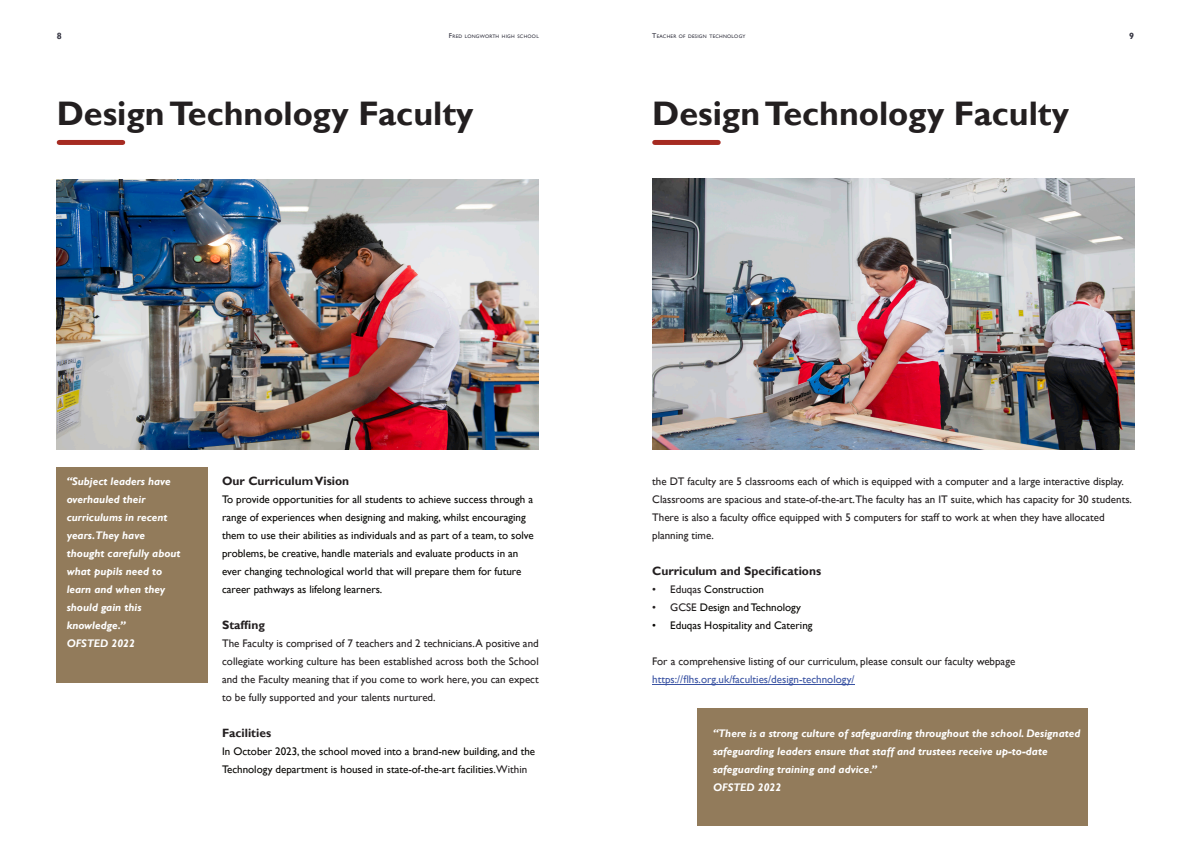
<style>
.page{position:relative;width:1191px;height:842px;background:#fff}
.page>*{position:absolute;margin:0;border:0;box-sizing:border-box;transform-origin:0 0}
.t1{font:700 34px "Gill Sans";color:#231f20}
.t2{font:700 12px "Gill Sans";color:#231f20}
.t3{font:11px/18px "Gill Sans";color:#231f20;text-align:justify}
.t4{font:11px/18px "Gill Sans";color:#080704}
.t5{font:italic 700 11px/18px "Gill Sans";color:#fff}
.t6{font:11px "Gill Sans";color:#3a53a3}
.t7{font:700 9px "Gill Sans";color:#32323f}
.t8{font:5px "Gill Sans";letter-spacing:.05em;color:#32323f}
.s1{font-size:7px}
.s2{color:#231f20}
</style>
<div class="page">
<div style="left:57px;top:468px;width:151px;height:215px;background:#927b5b"></div>
<div style="left:59px;top:140px;width:64px;height:5px;background:#a62b22"></div>
<img style="left:652px;top:179px;width:482px;height:270px">
<div style="left:696px;top:709px;width:391px;height:117px;background:#927b5b"></div>
<div style="left:654px;top:140px;width:64px;height:5px;background:#a62b22"></div>
<hr style="left:652px;top:684px;width:202px;height:1px;background:#3a53a3">
<img style="left:57px;top:179px;width:482px;height:270px">
<p class="t7" style="left:57px;top:32px;width:6px">8</p>
<p class="t8" style="left:449px;top:34px;width:91px"><span class="s1">F</span>RED LONGWORTH HIGH SCHOOL</p>
<p class="t8" style="left:652px;top:34px;width:95px"><span class="s1">T</span>EACHER OF DESIGN TECHNOLOGY</p>
<p class="t7" style="left:1129px;top:32px;width:6px">9</p>
<h1 class="t1" style="left:57px;top:101px;width:418px">Design Technology Faculty</h1>
<h1 class="t1" style="left:652px;top:101px;width:418px">Design Technology Faculty</h1>
<p class="t5" style="left:67px;top:473px;width:115px">“Subject leaders have overhauled their curriculums in recent years.They have thought carefully about what pupils need to learn and when they should gain this knowledge.”<br>OFSTED 2022</p>
<p class="t2" style="left:222px;top:477px;width:129px">Our Curriculum Vision</p>
<p class="t4" style="left:222px;top:491px;width:313px">To provide opportunities for all students to achieve success through a range of experiences when designing and making, whilst encouraging them to use their abilities as individuals and as part of a team, to solve problems, be creative, handle materials and evaluate products in an ever changing technological world that will prepare them for future career pathways as lifelong learners.</p>
<p class="t2" style="left:222px;top:621px;width:44px">Staffing</p>
<p class="t3" style="left:222px;top:635px;width:318px">The Faculty is comprised of 7 teachers and 2 technicians.A positive and collegiate working culture has been established across both the School and the Faculty meaning that if you come to work here, you can expect to be fully supported and your talents nurtured.</p>
<p class="t2" style="left:222px;top:729px;width:50px">Facilities</p>
<p class="t4" style="left:222px;top:743px;width:315px">In October 2023, the school moved into a brand-new building, and the<br>Technology department is housed in state-of-the-art facilities<span class="s2">.Within</span></p>
<p class="t3" style="left:652px;top:473px;width:481px;text-align:left">the DT faculty are 5 classrooms each of which is equipped with a computer and a large interactive display.<br>Classrooms are spacious and state-of-the-art.The faculty has an IT suite, which has capacity for 30 students.<br>There is also a faculty office equipped with 5 computers for staff to work at when they have allocated planning time.</p>
<p class="t2" style="left:652px;top:567px;width:170px">Curriculum and Specifications</p>
<p class="t4" style="left:652px;top:581px;width:113px"><span class="s2">• Eduqas</span> Construction</p>
<p class="t4" style="left:652px;top:599px;width:150px"><span class="s2">• GCSE</span> Design and Technology</p>
<p class="t4" style="left:652px;top:617px;width:162px">• Eduqas Hospitality and Catering</p>
<p class="t3" style="left:652px;top:653px;width:364px">For a comprehensive listing of our curriculum, please consult our faculty webpage</p>
<p class="t6" style="left:652px;top:675px;width:204px">https://flhs.org.uk/faculties/design-technology/</p>
<p class="t5" style="left:713px;top:725px;width:369px">“There is a strong culture of safeguarding throughout the school. Designated safeguarding leaders ensure that staff and trustees receive up-to-date safeguarding training and advice.”<br>OFSTED 2022</p>
</div>
